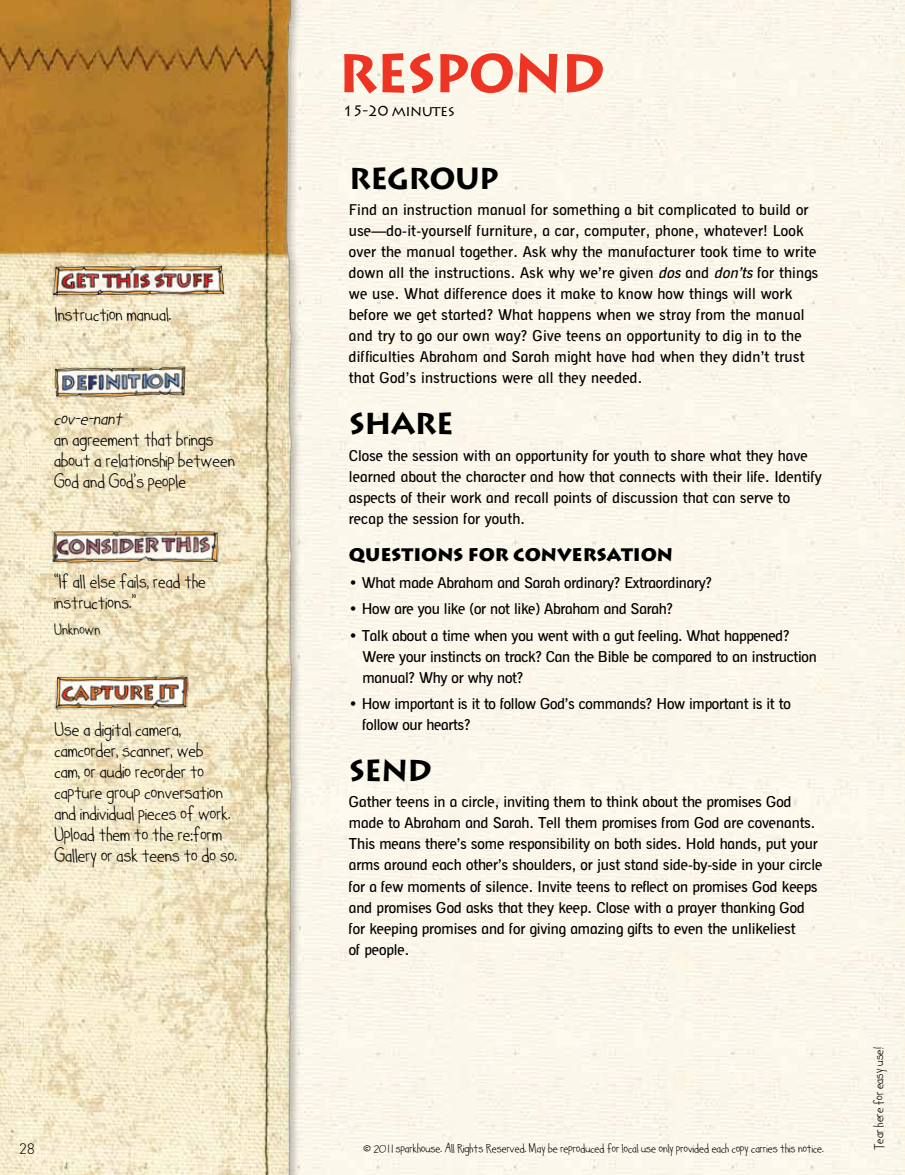
<style>
.page{position:relative;width:905px;height:1175px;background:#fff}
.page>*{position:absolute;margin:0;border:0;box-sizing:border-box;transform-origin:0 0}
.t1{font:700 54px "Lithos";color:#ee3524}
.t2{font:700 30px "Lithos";letter-spacing:-.035em;color:#000}
.t3{font:900 18px "Lithos Pro";color:#000}
.t4{font:15px/21px "VSV Alergia Regular";letter-spacing:-.01em;color:#000}
.t5{font:15px/21px "VSV Alergia Regular";letter-spacing:.01em;color:#000}
.t6{font:15px "Lithos Pro";letter-spacing:-.035em;color:#000}
.t7{font:300 15px "DINOT";color:#000}
.t8{font:12.75px/21px "Soupiset Hand 0.3 Slow";color:#000}
.t9{font:italic 12.75px "Soupiset Hand 0.3 Slow";color:#000}
.t10{font:10.5px "Soupiset Hand 0.3 Slow";color:#000}
.t11{font:9px "Soupiset Hand 0.3 Slow";color:#000}
.t12{font:8.25px "Soupiset Hand 0.3 Slow";color:#000}
.s1{font-style:italic}
</style>
<div class="page">
<img style="left:0;top:0;width:318px;height:1174px">
<img style="left:47px;top:666px;width:159px;height:50px">
<img style="left:44px;top:254px;width:189px;height:52px">
<img style="left:48px;top:521px;width:179px;height:50px">
<img style="left:45px;top:359px;width:155px;height:47px">
<p class="t8" style="left:55px;top:305px;width:118px">Instruction manual.</p>
<p class="t9" style="left:54px;top:412px;width:75px">COV-E-NANT</p>
<p class="t8" style="left:54px;top:430px;width:182px">an agreement that brings about a relationship between<br>God and God’s people</p>
<p class="t8" style="left:54px;top:572px;width:153px">“If all else fails, read the instructions.”</p>
<p class="t10" style="left:54px;top:624px;width:48px">Unknown</p>
<p class="t8" style="left:54px;top:719px;width:184px">Use a digital camera, camcorder, scanner, web<br>cam, or audio recorder to capture group conversation and individual pieces of work.<br>Upload them to the re:form<br>Gallery or ask teens to do so.</p>
<p class="t7" style="left:19px;top:1138px;width:17px">28</p>
<h1 class="t1" style="left:338px;top:41px;width:105px">RESPO</h1>
<h1 class="t1" style="left:513px;top:41px;width:93px">ND</h1>
<p class="t6" style="left:343px;top:102px;width:113px">15-20 minutes</p>
<h2 class="t2" style="left:349px;top:160px;width:147px">REGROUP</h2>
<p class="t5" style="left:349px;top:199px;width:471px">Find an instruction manual for something a bit complicated to build or use—do-it-yourself furniture, a car, computer, phone, whatever! Look over the manual together. Ask why the manufacturer took time to write down all the instructions. Ask why we’re given <span class="s1">dos</span> and <span class="s1">don’ts</span> for things we use. What difference does it make to know how things will work before we get started? What happens when we stray from the manual and try to go our own way? Give teens an opportunity to dig in to the difficulties Abraham and Sarah might have had when they didn’t trust that God’s instructions were all they needed.</p>
<h2 class="t2" style="left:349px;top:406px;width:40px">SHAR</h2>
<h2 class="t2" style="left:436px;top:406px;width:20px">E</h2>
<p class="t4" style="left:349px;top:445px;width:474px">Close the session with an opportunity for youth to share what they have learned about the character and how that connects with their life. Identify aspects of their work and recall points of discussion that can serve to recap the session for youth.</p>
<p class="t3" style="left:349px;top:544px;width:325px">QUESTIONS FOR CONVERSATION</p>
<p class="t4" style="left:349px;top:572px;width:365px">• What made Abraham and Sarah ordinary? Extraordinary?</p>
<p class="t4" style="left:349px;top:598px;width:325px">• How are you like (or not like) Abraham and Sarah?</p>
<p class="t4" style="left:362px;top:624px;width:456px;text-indent:-14px">• Talk about a time when you went with a gut feeling. What happened?<br>Were your instincts on track? Can the Bible be compared to an instruction manual? Why or why not?</p>
<p class="t4" style="left:362px;top:693px;width:430px;text-indent:-14px">• How important is it to follow God’s commands? How important is it to follow our hearts?</p>
<h2 class="t2" style="left:349px;top:752px;width:85px">SEND</h2>
<p class="t4" style="left:349px;top:791px;width:475px">Gather teens in a circle, inviting them to think about the promises God made to Abraham and Sarah. Tell them promises from God are covenants.<br>This means there’s some responsibility on both sides. Hold hands, put your arms around each other’s shoulders, or just stand side-by-side in your circle for a few moments of silence. Invite teens to reflect on promises God keeps and promises God asks that they keep. Close with a prayer thanking God for keeping promises and for giving amazing gifts to even the unlikeliest<br>of people.</p>
<p class="t12" style="left:363px;top:1144px;width:462px">© 20 1 1 sparkhouse. All Rights Reserved. May be reproduced for local use only provided each copy carries this notice.</p>
<p class="t11" style="left:874px;top:1150px;width:104px;rotate:-90deg">Tear here for easy use!</p>
</div>
